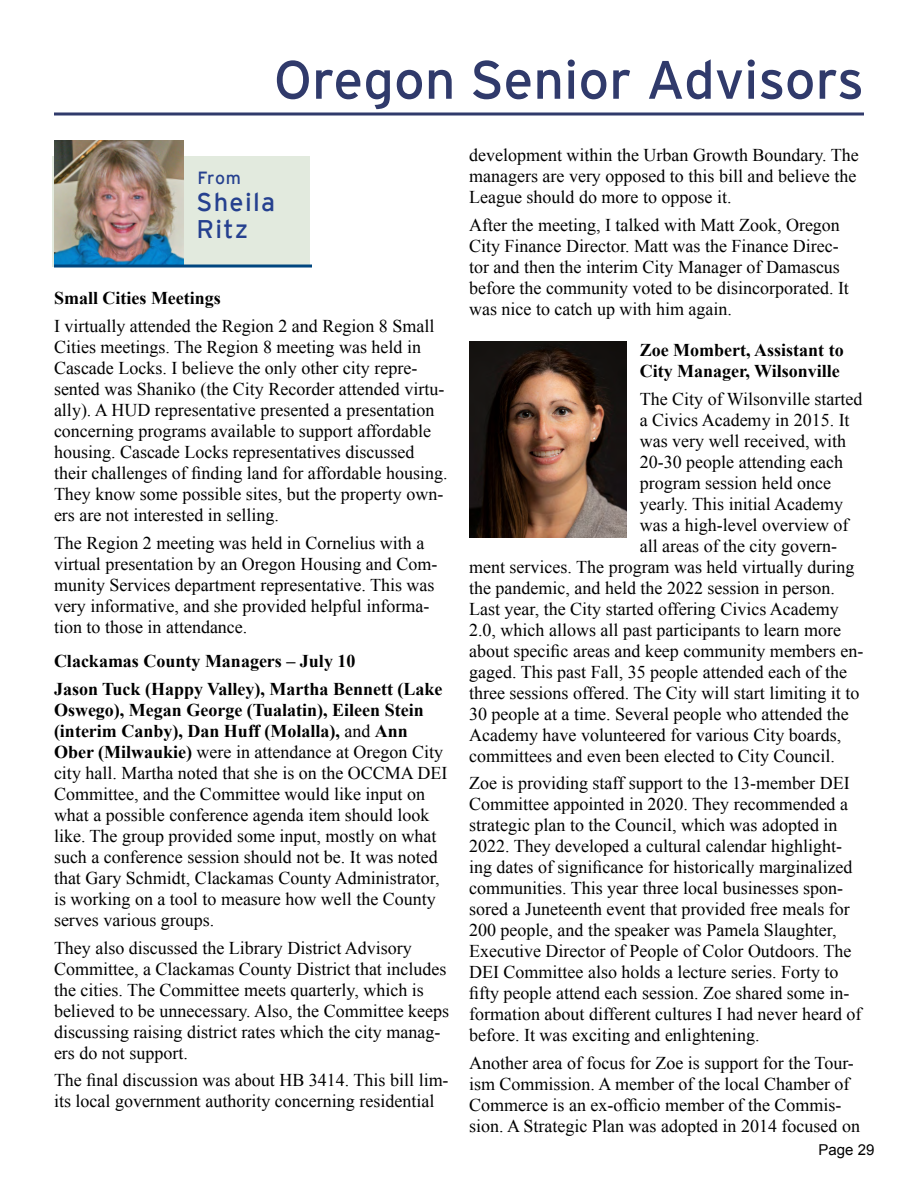
<style>
.page{position:relative;width:918px;height:1188px;background:#fff}
.page>*{position:absolute;margin:0;border:0;box-sizing:border-box;transform-origin:0 0}
.t1{font:54px "Interstate";color:#303a6b}
.t2{font:25.5px/27px "Interstate";letter-spacing:.05em;color:#25408f}
.t3{font:18px/21px "Times New Roman";color:#000}
.t4{font:700 18px/21px "Times New Roman";color:#000}
.t5{font:17.7px "Interstate";color:#25408f}
.t6{font:15px "Arial";color:#000}
.s1{font-weight:700}
</style>
<div class="page">
<div style="left:52px;top:156px;width:258px;height:110px;background:#e2eade"></div>
<hr style="left:54px;top:112px;width:810px;height:3px;background:#303a6b">
<img style="left:469px;top:342px;width:157px;height:196px">
<img style="left:54px;top:141px;width:129px;height:123px">
<hr style="left:54px;top:265px;width:258px;height:3px;background:#00467f">
<p class="t1" style="left:274px;top:49px;width:592px">Oregon Senior Advisors</p>
<p class="t5" style="left:197px;top:168px;width:45px">From</p>
<p class="t2" style="left:197px;top:189px;width:80px">Sheila<br>Ritz</p>
<p class="t4" style="left:54px;top:287px;width:168px">Small Cities Meetings</p>
<p class="t3" style="left:54px;top:315px;width:395px">I virtually attended the Region 2 and Region 8 Small Cities meetings. The Region 8 meeting was held in Cascade Locks. I believe the only other city repre&shy;sented was Shaniko (the City Recorder attended virtu&shy;ally). A HUD representative presented a presentation concerning programs available to support affordable housing. Cascade Locks representatives discussed their challenges of finding land for affordable housing.<br>They know some possible sites, but the property own&shy;ers are not interested in selling.</p>
<p class="t3" style="left:54px;top:532px;width:385px">The Region 2 meeting was held in Cornelius with a virtual presentation by an Oregon Housing and Com&shy;munity Services department representative. This was very informative, and she provided helpful informa&shy;tion to those in attendance.</p>
<p class="t4" style="left:54px;top:650px;width:303px">Clackamas County Managers – July 10</p>
<p class="t3" style="left:54px;top:678px;width:395px"><span class="s1">Jason Tuck (Happy Valley), Martha Bennett (Lake Oswego), Megan George (Tualatin), Eileen Stein (interim Canby), Dan Huff (Molalla),</span> and <span class="s1">Ann Ober (Milwaukie)</span> were in attendance at Oregon City city hall. Martha noted that she is on the OCCMA DEI Committee, and the Committee would like input on what a possible conference agenda item should look like. The group provided some input, mostly on what such a conference session should not be. It was noted that Gary Schmidt, Clackamas County Administrator, is working on a tool to measure how well the County serves various groups.</p>
<p class="t3" style="left:54px;top:937px;width:397px">They also discussed the Library District Advisory Committee, a Clackamas County District that includes the cities. The Committee meets quarterly, which is believed to be unnecessary. Also, the Committee keeps discussing raising district rates which the city manag&shy;ers do not support.</p>
<p class="t3" style="left:54px;top:1070px;width:396px">The final discussion was about HB 3414. This bill lim&shy;its local government authority concerning residential</p>
<p class="t3" style="left:469px;top:144px;width:391px">development within the Urban Growth Boundary. The managers are very opposed to this bill and believe the<br>League should do more to oppose it.</p>
<p class="t3" style="left:469px;top:214px;width:381px">After the meeting, I talked with Matt Zook, Oregon City Finance Director. Matt was the Finance Direc&shy;tor and then the interim City Manager of Damascus before the community voted to be disincorporated. It was nice to catch up with him again.</p>
<p class="t4" style="left:640px;top:339px;width:205px">Zoe Mombert, Assistant to<br>City Manager, Wilsonville</p>
<p class="t3" style="left:640px;top:388px;width:224px">The City of Wilsonville started</p>
<p class="t3" style="left:640px;top:409px;width:211px">a Civics Academy in 2015. It</p>
<p class="t3" style="left:640px;top:430px;width:208px">was very well received, with</p>
<p class="t3" style="left:640px;top:451px;width:205px">20-30 people attending each</p>
<p class="t3" style="left:640px;top:472px;width:193px">program session held once</p>
<p class="t3" style="left:640px;top:493px;width:205px">yearly. This initial Academy</p>
<p class="t3" style="left:640px;top:514px;width:210px">was a high-level overview of</p>
<p class="t3" style="left:640px;top:535px;width:199px">all areas of the city govern-</p>
<p class="t3" style="left:469px;top:556px;width:387px">ment services. The program was held virtually during</p>
<p class="t3" style="left:469px;top:577px;width:367px">the pandemic, and held the 2022 session in person.</p>
<p class="t3" style="left:469px;top:598px;width:371px">Last year, the City started offering Civics Academy</p>
<p class="t3" style="left:469px;top:619px;width:373px">2.0, which allows all past participants to learn more</p>
<p class="t3" style="left:469px;top:640px;width:396px">about specific areas and keep community members en-</p>
<p class="t3" style="left:469px;top:661px;width:380px">gaged. This past Fall, 35 people attended each of the</p>
<p class="t3" style="left:469px;top:682px;width:392px">three sessions offered. The City will start limiting it to</p>
<p class="t3" style="left:469px;top:703px;width:381px">30 people at a time. Several people who attended the</p>
<p class="t3" style="left:469px;top:724px;width:374px">Academy have volunteered for various City boards,</p>
<p class="t3" style="left:469px;top:745px;width:367px">committees and even been elected to City Council.</p>
<p class="t3" style="left:469px;top:773px;width:394px">Zoe is providing staff support to the 13-member DEI Committee appointed in 2020. They recommended a strategic plan to the Council, which was adopted in 2022. They developed a cultural calendar highlight&shy;ing dates of significance for historically marginalized communities. This year three local businesses spon&shy;sored a Juneteenth event that provided free meals for 200 people, and the speaker was Pamela Slaughter, Executive Director of People of Color Outdoors. The DEI Committee also holds a lecture series. Forty to fifty people attend each session. Zoe shared some in&shy;formation about different cultures I had never heard of before. It was exciting and enlightening.</p>
<p class="t3" style="left:469px;top:1052px;width:392px">Another area of focus for Zoe is support for the Tour&shy;ism Commission. A member of the local Chamber of Commerce is an ex-officio member of the Commis&shy;sion. A Strategic Plan was adopted in 2014 focused on</p>
<p class="t6" style="left:819px;top:1140px;width:57px">Page 29</p>
</div>
